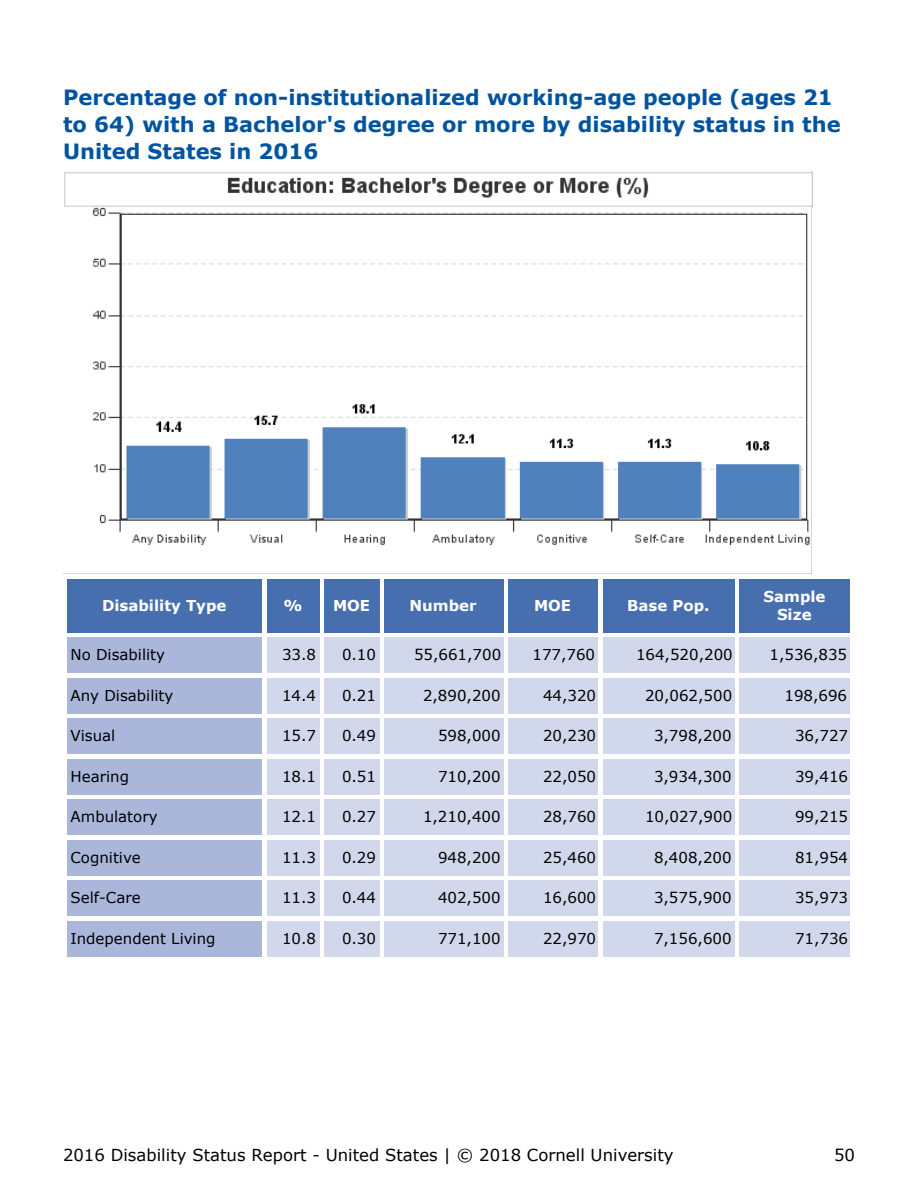
<style>
.page{position:relative;width:918px;height:1188px;background:#fff}
.page>*{position:absolute;margin:0;border:0;box-sizing:border-box;transform-origin:0 0}
.t1{font:700 21px/27px "Verdana";color:#00549f}
.t2{font:16.5px "Verdana";color:#000}
.t3{font:15px "Verdana";color:#000}
.t4{font:700 15px/18px "Verdana";color:#fff;text-align:center}
</style>
<div class="page">
<img style="left:63px;top:171px;width:750px;height:403px">
<div style="left:68px;top:579px;width:194px;height:54px;background:#476fb0"></div>
<div style="left:267px;top:579px;width:53px;height:54px;background:#476fb0"></div>
<div style="left:324px;top:579px;width:56px;height:54px;background:#476fb0"></div>
<div style="left:384px;top:579px;width:120px;height:54px;background:#476fb0"></div>
<div style="left:508px;top:579px;width:90px;height:54px;background:#476fb0"></div>
<div style="left:603px;top:579px;width:132px;height:54px;background:#476fb0"></div>
<div style="left:740px;top:579px;width:110px;height:54px;background:#476fb0"></div>
<div style="left:68px;top:638px;width:194px;height:36px;background:#aab7db"></div>
<div style="left:267px;top:638px;width:53px;height:36px;background:#d2d8ec"></div>
<div style="left:324px;top:638px;width:56px;height:36px;background:#d2d8ec"></div>
<div style="left:384px;top:638px;width:120px;height:36px;background:#d2d8ec"></div>
<div style="left:508px;top:638px;width:90px;height:36px;background:#d2d8ec"></div>
<div style="left:603px;top:638px;width:132px;height:36px;background:#d2d8ec"></div>
<div style="left:740px;top:638px;width:110px;height:36px;background:#d2d8ec"></div>
<div style="left:68px;top:678px;width:194px;height:36px;background:#aab7db"></div>
<div style="left:267px;top:678px;width:53px;height:36px;background:#d2d8ec"></div>
<div style="left:324px;top:678px;width:56px;height:36px;background:#d2d8ec"></div>
<div style="left:384px;top:678px;width:120px;height:36px;background:#d2d8ec"></div>
<div style="left:508px;top:678px;width:90px;height:36px;background:#d2d8ec"></div>
<div style="left:603px;top:678px;width:132px;height:36px;background:#d2d8ec"></div>
<div style="left:740px;top:678px;width:110px;height:36px;background:#d2d8ec"></div>
<div style="left:68px;top:718px;width:194px;height:36px;background:#aab7db"></div>
<div style="left:267px;top:718px;width:53px;height:36px;background:#d2d8ec"></div>
<div style="left:324px;top:718px;width:56px;height:36px;background:#d2d8ec"></div>
<div style="left:384px;top:718px;width:120px;height:36px;background:#d2d8ec"></div>
<div style="left:508px;top:718px;width:90px;height:36px;background:#d2d8ec"></div>
<div style="left:603px;top:718px;width:132px;height:36px;background:#d2d8ec"></div>
<div style="left:740px;top:718px;width:110px;height:36px;background:#d2d8ec"></div>
<div style="left:68px;top:759px;width:194px;height:36px;background:#aab7db"></div>
<div style="left:267px;top:759px;width:53px;height:36px;background:#d2d8ec"></div>
<div style="left:324px;top:759px;width:56px;height:36px;background:#d2d8ec"></div>
<div style="left:384px;top:759px;width:120px;height:36px;background:#d2d8ec"></div>
<div style="left:508px;top:759px;width:90px;height:36px;background:#d2d8ec"></div>
<div style="left:603px;top:759px;width:132px;height:36px;background:#d2d8ec"></div>
<div style="left:740px;top:759px;width:110px;height:36px;background:#d2d8ec"></div>
<div style="left:68px;top:800px;width:194px;height:36px;background:#aab7db"></div>
<div style="left:267px;top:800px;width:53px;height:36px;background:#d2d8ec"></div>
<div style="left:324px;top:800px;width:56px;height:36px;background:#d2d8ec"></div>
<div style="left:384px;top:800px;width:120px;height:36px;background:#d2d8ec"></div>
<div style="left:508px;top:800px;width:90px;height:36px;background:#d2d8ec"></div>
<div style="left:603px;top:800px;width:132px;height:36px;background:#d2d8ec"></div>
<div style="left:740px;top:800px;width:110px;height:36px;background:#d2d8ec"></div>
<div style="left:68px;top:840px;width:194px;height:36px;background:#aab7db"></div>
<div style="left:267px;top:840px;width:53px;height:36px;background:#d2d8ec"></div>
<div style="left:324px;top:840px;width:56px;height:36px;background:#d2d8ec"></div>
<div style="left:384px;top:840px;width:120px;height:36px;background:#d2d8ec"></div>
<div style="left:508px;top:840px;width:90px;height:36px;background:#d2d8ec"></div>
<div style="left:603px;top:840px;width:132px;height:36px;background:#d2d8ec"></div>
<div style="left:740px;top:840px;width:110px;height:36px;background:#d2d8ec"></div>
<div style="left:68px;top:880px;width:194px;height:36px;background:#aab7db"></div>
<div style="left:267px;top:880px;width:53px;height:36px;background:#d2d8ec"></div>
<div style="left:324px;top:880px;width:56px;height:36px;background:#d2d8ec"></div>
<div style="left:384px;top:880px;width:120px;height:36px;background:#d2d8ec"></div>
<div style="left:508px;top:880px;width:90px;height:36px;background:#d2d8ec"></div>
<div style="left:603px;top:880px;width:132px;height:36px;background:#d2d8ec"></div>
<div style="left:740px;top:880px;width:110px;height:36px;background:#d2d8ec"></div>
<div style="left:68px;top:921px;width:194px;height:36px;background:#aab7db"></div>
<div style="left:267px;top:921px;width:53px;height:36px;background:#d2d8ec"></div>
<div style="left:324px;top:921px;width:56px;height:36px;background:#d2d8ec"></div>
<div style="left:384px;top:921px;width:120px;height:36px;background:#d2d8ec"></div>
<div style="left:508px;top:921px;width:90px;height:36px;background:#d2d8ec"></div>
<div style="left:603px;top:921px;width:132px;height:36px;background:#d2d8ec"></div>
<div style="left:740px;top:921px;width:110px;height:36px;background:#d2d8ec"></div>
<h1 class="t1" style="left:63px;top:86px;width:779px">Percentage of non-institutionalized working-age people (ages 21 to 64) with a Bachelor's degree or more by disability status in the<br>United States in 2016</h1>
<p class="t4" style="left:102px;top:597px;width:126px">Disability Type</p>
<p class="t4" style="left:284px;top:597px;width:21px">%</p>
<p class="t4" style="left:333px;top:597px;width:39px">MOE</p>
<p class="t4" style="left:410px;top:597px;width:69px">Number</p>
<p class="t4" style="left:534px;top:597px;width:39px">MOE</p>
<p class="t4" style="left:627px;top:597px;width:84px">Base Pop.</p>
<p class="t4" style="left:764px;top:588px;width:64px">Sample<br>Size</p>
<p class="t3" style="left:70px;top:649px;width:96px">No Disability</p>
<p class="t3" style="left:282px;top:649px;width:36px">33.8</p>
<p class="t3" style="left:342px;top:649px;width:36px">0.10</p>
<p class="t3" style="left:414px;top:649px;width:89px">55,661,700</p>
<p class="t3" style="left:532px;top:649px;width:64px">177,760</p>
<p class="t3" style="left:636px;top:649px;width:98px">164,520,200</p>
<p class="t3" style="left:770px;top:649px;width:79px">1,536,835</p>
<p class="t3" style="left:70px;top:689px;width:104px">Any Disability</p>
<p class="t3" style="left:282px;top:689px;width:36px">14.4</p>
<p class="t3" style="left:342px;top:689px;width:36px">0.21</p>
<p class="t3" style="left:423px;top:689px;width:79px">2,890,200</p>
<p class="t3" style="left:543px;top:689px;width:55px">44,320</p>
<p class="t3" style="left:645px;top:689px;width:89px">20,062,500</p>
<p class="t3" style="left:784px;top:689px;width:64px">198,696</p>
<p class="t3" style="left:70px;top:730px;width:46px">Visual</p>
<p class="t3" style="left:282px;top:730px;width:36px">15.7</p>
<p class="t3" style="left:342px;top:730px;width:36px">0.49</p>
<p class="t3" style="left:438px;top:730px;width:64px">598,000</p>
<p class="t3" style="left:543px;top:730px;width:55px">20,230</p>
<p class="t3" style="left:654px;top:730px;width:79px">3,798,200</p>
<p class="t3" style="left:795px;top:730px;width:55px">36,727</p>
<p class="t3" style="left:70px;top:770px;width:60px">Hearing</p>
<p class="t3" style="left:282px;top:770px;width:36px">18.1</p>
<p class="t3" style="left:342px;top:770px;width:36px">0.51</p>
<p class="t3" style="left:438px;top:770px;width:64px">710,200</p>
<p class="t3" style="left:543px;top:770px;width:55px">22,050</p>
<p class="t3" style="left:654px;top:770px;width:79px">3,934,300</p>
<p class="t3" style="left:795px;top:770px;width:55px">39,416</p>
<p class="t3" style="left:70px;top:811px;width:89px">Ambulatory</p>
<p class="t3" style="left:282px;top:811px;width:36px">12.1</p>
<p class="t3" style="left:342px;top:811px;width:36px">0.27</p>
<p class="t3" style="left:423px;top:811px;width:79px">1,210,400</p>
<p class="t3" style="left:543px;top:811px;width:55px">28,760</p>
<p class="t3" style="left:645px;top:811px;width:89px">10,027,900</p>
<p class="t3" style="left:795px;top:811px;width:55px">99,215</p>
<p class="t3" style="left:70px;top:851px;width:72px">Cognitive</p>
<p class="t3" style="left:282px;top:851px;width:36px">11.3</p>
<p class="t3" style="left:342px;top:851px;width:36px">0.29</p>
<p class="t3" style="left:438px;top:851px;width:64px">948,200</p>
<p class="t3" style="left:543px;top:851px;width:55px">25,460</p>
<p class="t3" style="left:654px;top:851px;width:79px">8,408,200</p>
<p class="t3" style="left:795px;top:851px;width:55px">81,954</p>
<p class="t3" style="left:70px;top:892px;width:72px">Self-Care</p>
<p class="t3" style="left:282px;top:892px;width:36px">11.3</p>
<p class="t3" style="left:342px;top:892px;width:36px">0.44</p>
<p class="t3" style="left:438px;top:892px;width:64px">402,500</p>
<p class="t3" style="left:543px;top:892px;width:55px">16,600</p>
<p class="t3" style="left:654px;top:892px;width:79px">3,575,900</p>
<p class="t3" style="left:795px;top:892px;width:55px">35,973</p>
<p class="t3" style="left:70px;top:932px;width:147px">Independent Living</p>
<p class="t3" style="left:282px;top:932px;width:36px">10.8</p>
<p class="t3" style="left:342px;top:932px;width:36px">0.30</p>
<p class="t3" style="left:438px;top:932px;width:64px">771,100</p>
<p class="t3" style="left:543px;top:932px;width:55px">22,970</p>
<p class="t3" style="left:654px;top:932px;width:79px">7,156,600</p>
<p class="t3" style="left:795px;top:932px;width:55px">71,736</p>
<p class="t2" style="left:63px;top:1148px;width:612px">2016 Disability Status Report - United States | © 2018 Cornell University</p>
<p class="t2" style="left:834px;top:1148px;width:22px">50</p>
</div>
